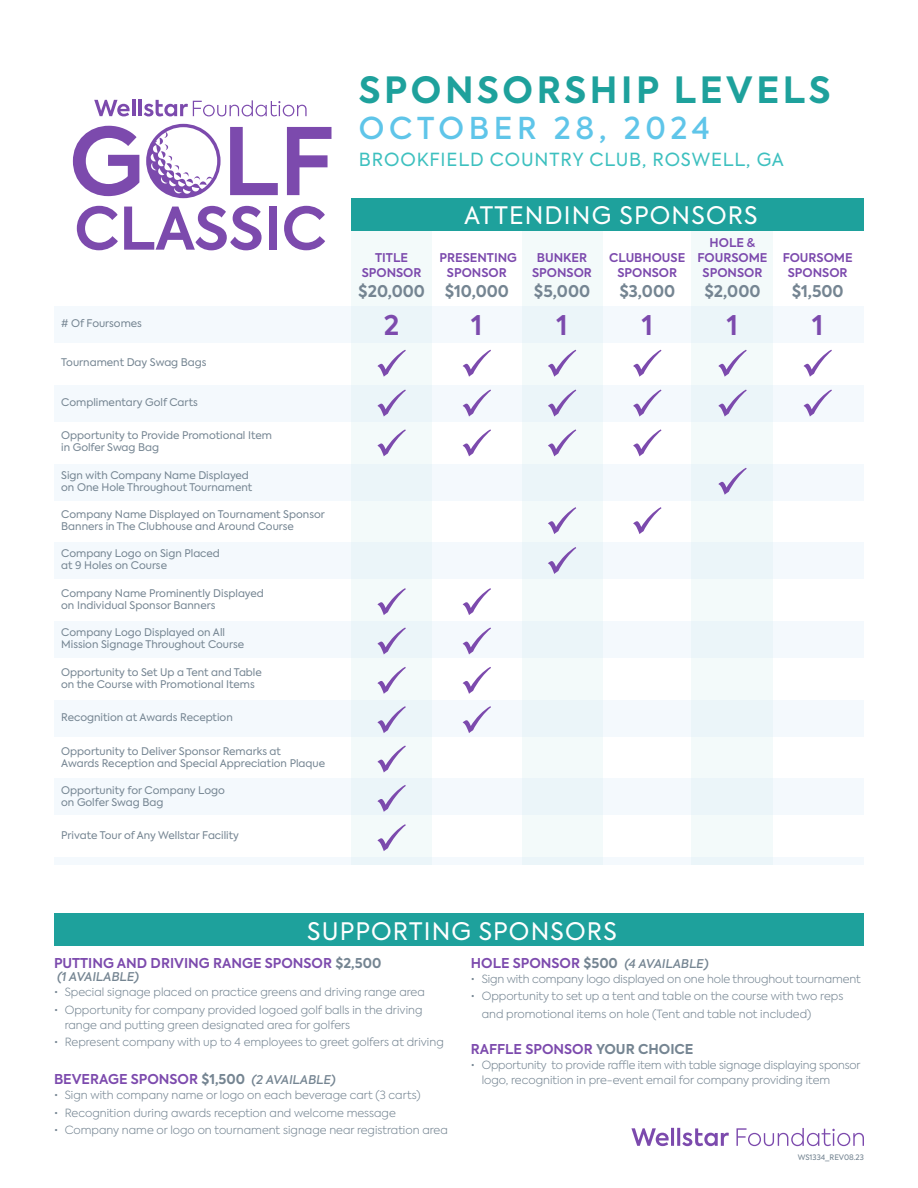
<style>
.page{position:relative;width:918px;height:1188px;background:#fff}
.page>*{position:absolute;margin:0;border:0;box-sizing:border-box;transform-origin:0 0}
.t1{font:700 36px "Axiforma";letter-spacing:.1em;color:#1ea19c}
.t2{font:500 30px "Axiforma";letter-spacing:.16em;color:#5fc5e9}
.t3{font:600 27px "Axiforma";color:#7c4aad}
.t4{font:24px "Axiforma";letter-spacing:.05em;color:#fff}
.t5{font:18px "Axiforma";letter-spacing:.05em;color:#3dc0bf}
.t6{font:700 16.05px "Axiforma";color:#758592}
.t7{font:600 13.5px "Axiforma";color:#7c4aad}
.t8{font:600 12px "Axiforma";color:#7c4aad}
.t9{font:italic 500 12px "Axiforma";color:#758592}
.t10{font:300 11.25px/15px "Axiforma";color:#758592}
.t11{font:10.5px/12px "Axiforma";color:#758592}
.t12{font:7.5px "Axiforma";color:#758592}
.s1{font-weight:700;color:#758592}
.s2{font-weight:500;font-style:italic;font-size:12px;color:#758592}
.s3{font-weight:600;font-style:normal;font-size:13.5px;color:#7c4aad}
.s4{font-weight:700;font-style:normal;font-size:13.5px}
</style>
<div class="page">
<div style="left:54px;top:914px;width:810px;height:32px;background:#1ea19c"></div>
<div style="left:54px;top:385px;width:810px;height:37px;background:#f4f9fd"></div>
<div style="left:54px;top:306px;width:810px;height:37px;background:#f4f9fd"></div>
<div style="left:54px;top:464px;width:810px;height:36px;background:#f4f9fd"></div>
<div style="left:54px;top:542px;width:810px;height:37px;background:#f4f9fd"></div>
<div style="left:54px;top:621px;width:810px;height:37px;background:#f4f9fd"></div>
<div style="left:54px;top:700px;width:810px;height:37px;background:#f4f9fd"></div>
<div style="left:54px;top:779px;width:810px;height:36px;background:#f4f9fd"></div>
<div style="left:54px;top:857px;width:810px;height:8px;background:#f4f9fd"></div>
<div style="left:351px;top:231px;width:81px;height:634px;background:#f3fafa"></div>
<div style="left:522px;top:231px;width:81px;height:634px;background:#f3fafa"></div>
<div style="left:692px;top:231px;width:81px;height:634px;background:#f3fafa"></div>
<svg style="left:377px;top:350px;width:29px;height:27px"></svg>
<svg style="left:463px;top:350px;width:28px;height:27px"></svg>
<svg style="left:548px;top:350px;width:28px;height:27px"></svg>
<svg style="left:633px;top:350px;width:29px;height:27px"></svg>
<svg style="left:718px;top:350px;width:29px;height:27px"></svg>
<svg style="left:803px;top:350px;width:29px;height:27px"></svg>
<svg style="left:377px;top:390px;width:29px;height:27px"></svg>
<svg style="left:463px;top:390px;width:28px;height:27px"></svg>
<svg style="left:548px;top:390px;width:28px;height:27px"></svg>
<svg style="left:548px;top:507px;width:28px;height:27px"></svg>
<svg style="left:633px;top:390px;width:29px;height:27px"></svg>
<svg style="left:718px;top:390px;width:29px;height:27px"></svg>
<svg style="left:718px;top:468px;width:29px;height:27px"></svg>
<svg style="left:803px;top:390px;width:29px;height:27px"></svg>
<svg style="left:377px;top:429px;width:29px;height:27px"></svg>
<svg style="left:463px;top:429px;width:28px;height:27px"></svg>
<svg style="left:548px;top:429px;width:28px;height:27px"></svg>
<svg style="left:548px;top:547px;width:28px;height:27px"></svg>
<svg style="left:633px;top:429px;width:29px;height:27px"></svg>
<svg style="left:633px;top:507px;width:29px;height:27px"></svg>
<svg style="left:377px;top:588px;width:29px;height:27px"></svg>
<svg style="left:463px;top:588px;width:28px;height:27px"></svg>
<svg style="left:377px;top:627px;width:29px;height:27px"></svg>
<svg style="left:463px;top:627px;width:28px;height:27px"></svg>
<svg style="left:377px;top:667px;width:29px;height:27px"></svg>
<svg style="left:463px;top:667px;width:28px;height:27px"></svg>
<svg style="left:377px;top:706px;width:29px;height:27px"></svg>
<svg style="left:463px;top:706px;width:28px;height:27px"></svg>
<svg style="left:377px;top:746px;width:29px;height:27px"></svg>
<svg style="left:377px;top:785px;width:29px;height:27px"></svg>
<svg style="left:377px;top:824px;width:29px;height:27px"></svg>
<div style="left:351px;top:199px;width:513px;height:32px;background:#1ea19c"></div>
<svg style="left:94px;top:100px;width:36px;height:16px"></svg>
<hr style="left:132px;top:99px;width:3px;height:17px;background:#7c4aad">
<hr style="left:138px;top:99px;width:4px;height:17px;background:#7c4aad">
<svg style="left:144px;top:100px;width:163px;height:16px"></svg>
<svg style="left:230px;top:127px;width:48px;height:68px"></svg>
<svg style="left:287px;top:127px;width:44px;height:68px"></svg>
<svg style="left:73px;top:124px;width:148px;height:74px"></svg>
<svg style="left:77px;top:206px;width:41px;height:44px"></svg>
<svg style="left:124px;top:206px;width:138px;height:44px"></svg>
<div style="left:269px;top:207px;width:8px;height:43px;background:#7c4aad"></div>
<svg style="left:284px;top:206px;width:41px;height:44px"></svg>
<svg style="left:631px;top:1128px;width:233px;height:18px"></svg>
<p class="t1" style="left:359px;top:65px;width:473px">SPONSORSHIP LEVELS</p>
<p class="t2" style="left:359px;top:108px;width:353px">OCTOBER 28, 2024</p>
<p class="t5" style="left:359px;top:148px;width:427px">BROOKFIELD COUNTRY CLUB, ROSWELL, GA</p>
<p class="t11" style="left:61px;top:317px;width:82px"># Of Foursomes</p>
<p class="t11" style="left:61px;top:357px;width:147px">Tournament Day Swag Bags</p>
<p class="t11" style="left:61px;top:396px;width:138px">Complimentary Golf Carts</p>
<p class="t11" style="left:61px;top:430px;width:212px">Opportunity to Provide Promotional Item in Golfer Swag Bag</p>
<p class="t11" style="left:61px;top:469px;width:193px">Sign with Company Name Displayed on One Hole Throughout Tournament</p>
<p class="t11" style="left:61px;top:508px;width:265px">Company Name Displayed on Tournament Sponsor<br>Banners in The Clubhouse and Around Course</p>
<p class="t11" style="left:61px;top:548px;width:160px">Company Logo on Sign Placed</p>
<p class="t11" style="left:61px;top:560px;width:107px">at 9 Holes on Course</p>
<p class="t11" style="left:61px;top:587px;width:204px">Company Name Prominently Displayed</p>
<p class="t11" style="left:61px;top:599px;width:156px">on Individual Sponsor Banners</p>
<p class="t11" style="left:61px;top:627px;width:165px">Company Logo Displayed on All</p>
<p class="t11" style="left:61px;top:639px;width:184px">Mission Signage Throughout Course</p>
<p class="t11" style="left:61px;top:666px;width:202px">Opportunity to Set Up a Tent and Table</p>
<p class="t11" style="left:61px;top:678px;width:195px">on the Course with Promotional Items</p>
<p class="t11" style="left:61px;top:712px;width:173px">Recognition at Awards Reception</p>
<p class="t11" style="left:61px;top:745px;width:265px">Opportunity to Deliver Sponsor Remarks at<br>Awards Reception and Special Appreciation Plaque</p>
<p class="t11" style="left:61px;top:784px;width:165px">Opportunity for Company Logo</p>
<p class="t11" style="left:61px;top:796px;width:104px">on Golfer Swag Bag</p>
<p class="t11" style="left:61px;top:830px;width:179px">Private Tour of Any Wellstar Facility</p>
<p class="t8" style="left:375px;top:250px;width:34px">TITLE</p>
<p class="t8" style="left:362px;top:265px;width:61px">SPONSOR</p>
<p class="t6" style="left:358px;top:280px;width:68px">$20,000</p>
<p class="t4" style="left:464px;top:200px;width:295px">ATTENDING SPONSORS</p>
<p class="t8" style="left:440px;top:250px;width:79px">PRESENTING</p>
<p class="t8" style="left:447px;top:265px;width:61px">SPONSOR</p>
<p class="t6" style="left:445px;top:280px;width:66px">$10,000</p>
<p class="t8" style="left:537px;top:250px;width:52px">BUNKER</p>
<p class="t8" style="left:532px;top:265px;width:61px">SPONSOR</p>
<p class="t6" style="left:534px;top:280px;width:58px">$5,000</p>
<p class="t8" style="left:609px;top:250px;width:78px">CLUBHOUSE</p>
<p class="t8" style="left:617px;top:265px;width:61px">SPONSOR</p>
<p class="t6" style="left:619px;top:280px;width:57px">$3,000</p>
<p class="t8" style="left:710px;top:235px;width:47px">HOLE &amp;</p>
<p class="t8" style="left:698px;top:250px;width:71px">FOURSOME</p>
<p class="t8" style="left:703px;top:265px;width:61px">SPONSOR</p>
<p class="t6" style="left:704px;top:280px;width:58px">$2,000</p>
<p class="t8" style="left:783px;top:250px;width:71px">FOURSOME</p>
<p class="t8" style="left:788px;top:265px;width:61px">SPONSOR</p>
<p class="t6" style="left:792px;top:280px;width:54px">$1,500</p>
<p class="t3" style="left:384px;top:307px;width:17px">2</p>
<p class="t3" style="left:471px;top:307px;width:13px">1</p>
<p class="t3" style="left:557px;top:307px;width:13px">1</p>
<p class="t3" style="left:642px;top:307px;width:13px">1</p>
<p class="t3" style="left:727px;top:307px;width:13px">1</p>
<p class="t3" style="left:812px;top:307px;width:13px">1</p>
<p class="t4" style="left:307px;top:916px;width:311px">SUPPORTING SPONSORS</p>
<p class="t7" style="left:54px;top:954px;width:329px">PUTTING AND DRIVING RANGE SPONSOR <span class="s1">$2,500</span></p>
<p class="t9" style="left:57px;top:969px;width:84px">(1 AVAILABLE)</p>
<p class="t10" style="left:54px;top:984px;width:372px">• Special signage placed on practice greens and driving range area</p>
<p class="t10" style="left:65px;top:1002px;width:359px;text-indent:-11px">• Opportunity for company provided logoed golf balls in the driving range and putting green designated area for golfers</p>
<p class="t10" style="left:54px;top:1035px;width:391px">• Represent company with up to 4 employees to greet golfers at driving</p>
<p class="t7" style="left:54px;top:1070px;width:283px">BEVERAGE SPONSOR <span class="s1">$1,500</span> <span class="s2">(2 AVAILABLE)</span></p>
<p class="t10" style="left:54px;top:1087px;width:368px">• Sign with company name or logo on each beverage cart (3 carts)</p>
<p class="t10" style="left:54px;top:1105px;width:343px">• Recognition during awards reception and welcome message</p>
<p class="t10" style="left:54px;top:1123px;width:395px">• Company name or logo on tournament signage near registration area</p>
<p class="t9" style="left:471px;top:955px;width:239px"><span class="s3">HOLE SPONSOR</span> <span class="s4">$500</span> (4 AVAILABLE)</p>
<p class="t10" style="left:471px;top:971px;width:391px">• Sign with company logo displayed on one hole throughout tournament</p>
<p class="t10" style="left:471px;top:989px;width:374px">• Opportunity to set up a tent and table on the course with two reps</p>
<p class="t10" style="left:482px;top:1006px;width:331px">and promotional items on hole (Tent and table not included)</p>
<p class="t7" style="left:471px;top:1040px;width:224px">RAFFLE SPONSOR <span class="s1">YOUR CHOICE</span></p>
<p class="t10" style="left:482px;top:1057px;width:381px;text-indent:-11px">• Opportunity to provide raffle item with table signage displaying sponsor logo, recognition in pre-event email for company providing item</p>
<p class="t12" style="left:798px;top:1153px;width:68px">WS1334_REV08.23</p>
</div>
